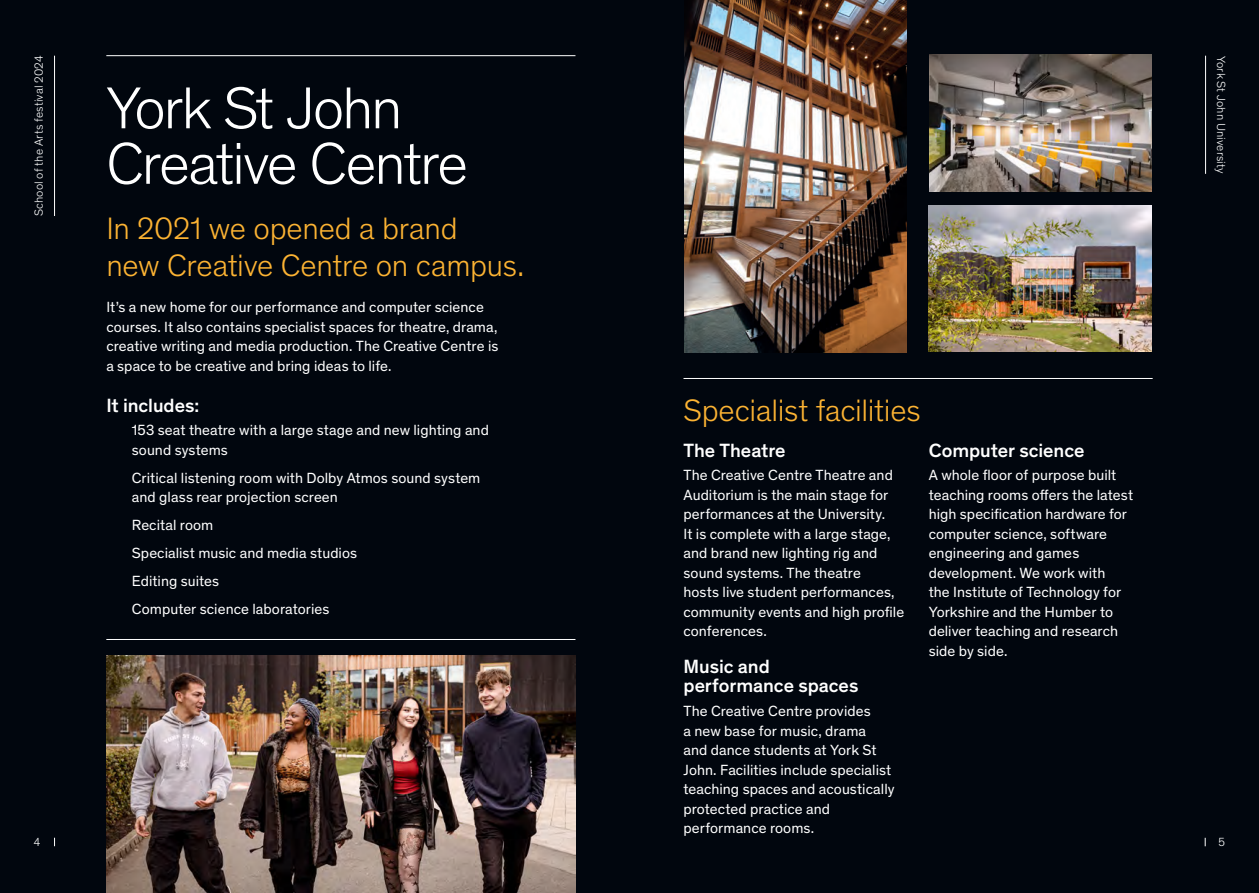
<style>
.page{position:relative;width:1259px;height:893px;background:#01060e}
.page>*{position:absolute;margin:0;border:0;box-sizing:border-box;transform-origin:0 0}
.t1{font:300 60px/55.5px "Theinhardt";letter-spacing:-.04em;color:#fff}
.t2{font:300 31.5px/37.5px "Theinhardt";letter-spacing:-.01em;color:#fcb333}
.t3{font:500 19.5px/19.5px "Theinhardt";letter-spacing:-.005em;color:#fff}
.t4{font:15px/19.5px "Theinhardt";letter-spacing:.005em;color:#fff}
.t5{font:300 12px "Theinhardt";letter-spacing:.01em;color:#fff}
</style>
<div class="page">
<hr style="left:106px;top:639px;width:469px;height:1px;background:#fff">
<hr style="left:683px;top:378px;width:469px;height:1px;background:#fff">
<hr style="left:106px;top:55px;width:469px;height:1px;background:#fff">
<img style="left:684px;top:0;width:222px;height:353px">
<img style="left:929px;top:55px;width:223px;height:136px">
<img style="left:928px;top:206px;width:223px;height:145px">
<img style="left:106px;top:656px;width:469px;height:237px">
<hr style="left:54px;top:56px;width:1px;height:160px;background:#fff">
<hr style="left:1205px;top:56px;width:1px;height:118px;background:#fff">
<p class="t5" style="left:30px;top:216px;width:162px;rotate:-90deg">School of the Arts festival 2024</p>
<h1 class="t1" style="left:106px;top:78px;width:363px">York St John<br>Creative Centre</h1>
<h2 class="t2" style="left:106px;top:208px;width:419px">In 2021 we opened a brand<br>new Creative Centre on campus.</h2>
<p class="t4" style="left:106px;top:297px;width:393px">It’s a new home for our performance and computer science courses. It also contains specialist spaces for theatre, drama, creative writing and media production. The Creative Centre is a space to be creative and bring ideas to life.</p>
<h3 class="t3" style="left:106px;top:394px;width:94px">It includes:</h3>
<p class="t4" style="left:132px;top:420px;width:359px">153 seat theatre with a large stage and new lighting and sound systems</p>
<p class="t4" style="left:132px;top:467px;width:350px">Critical listening room with Dolby Atmos sound system and glass rear projection screen</p>
<p class="t4" style="left:132px;top:511px;width:227px;line-height:28px">Recital room<br>Specialist music and media studios<br>Editing suites<br>Computer science laboratories</p>
<p class="t5" style="left:1229px;top:56px;width:120px;rotate:90deg">York St John University</p>
<h2 class="t2" style="left:683px;top:390px;width:239px">Specialist facilities</h2>
<h3 class="t3" style="left:683px;top:439px;width:104px">The Theatre</h3>
<p class="t4" style="left:683px;top:465px;width:222px">The Creative Centre Theatre and<br>Auditorium is the main stage for performances at the University.<br>It is complete with a large stage, and brand new lighting rig and sound systems. The theatre<br>hosts live student performances, community events and high profle conferences.</p>
<h3 class="t3" style="left:683px;top:655px;width:176px">Music and performance spaces</h3>
<p class="t4" style="left:683px;top:701px;width:213px">The Creative Centre provides<br>a new base for music, drama<br>and dance students at York St<br>John. Facilities include specialist teaching spaces and acoustically protected practice and performance rooms.</p>
<h3 class="t3" style="left:928px;top:439px;width:157px">Computer science</h3>
<p class="t4" style="left:928px;top:465px;width:206px">A whole foor of purpose built teaching rooms ofers the latest high specifcation hardware for computer science, software engineering and games development. We work with<br>the Institute of Technology for<br>Yorkshire and the Humber to deliver teaching and research side by side.</p>
<p class="t5" style="left:34px;top:834px;width:8px">4</p>
<p class="t5" style="left:1218px;top:834px;width:8px">5</p>
</div>
